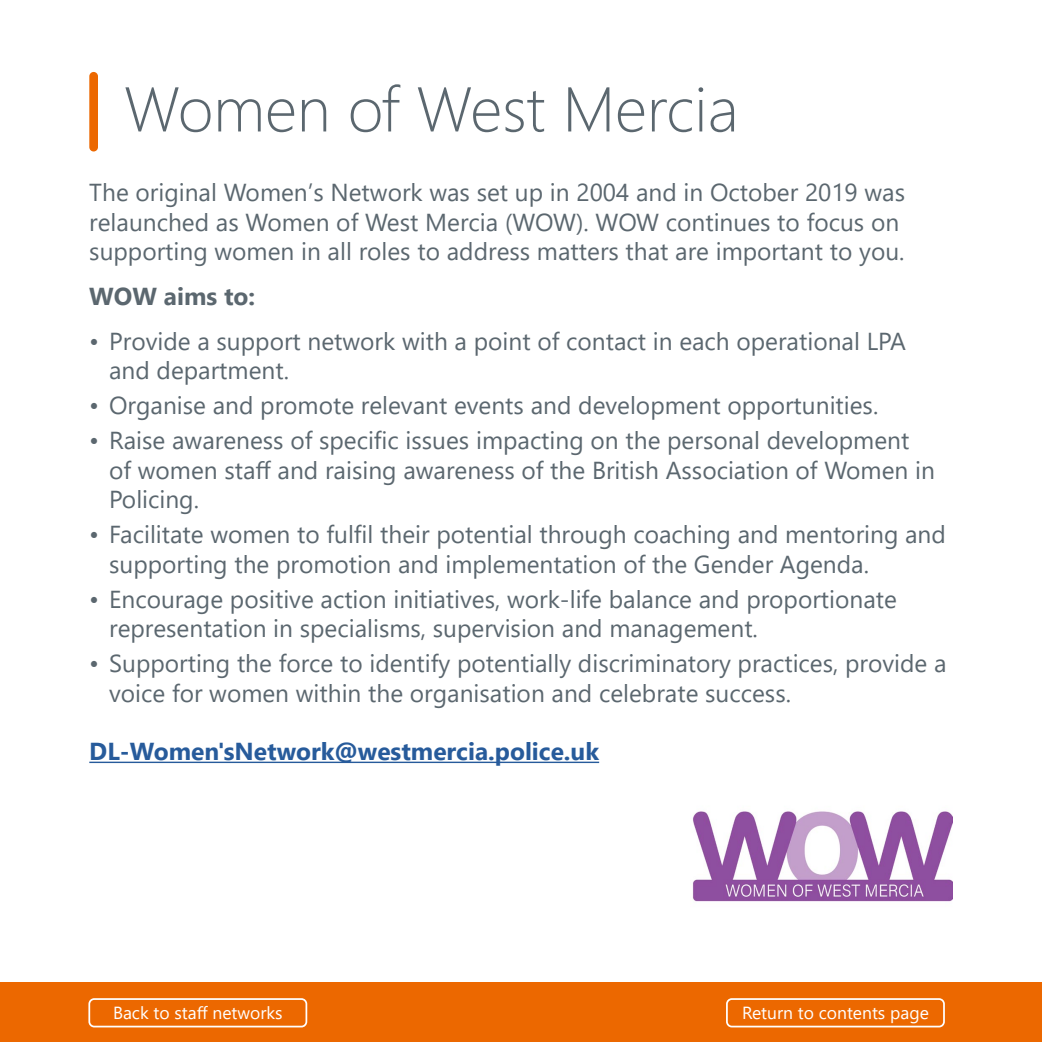
<style>
.page{position:relative;width:1042px;height:1042px;background:#fff}
.page>*{position:absolute;margin:0;border:0;box-sizing:border-box;transform-origin:0 0}
.t1{font:300 63px "Segoe UI";color:#5b676f}
.t2{font:24.5px/29.8px "Segoe UI";color:#5b676f}
.t3{font:700 24.5px "Segoe UI";color:#275b9b}
.t4{font:700 24.5px "Segoe UI";color:#5b676f}
.t5{font:17.5px "Segoe UI";color:#fff}
</style>
<div class="page">
<hr style="left:89px;top:761px;width:510px;height:2px;background:#275b9b">
<img style="left:692px;top:811px;width:260px;height:91px">
<div style="left:89px;top:72px;width:9px;height:79px;background:#ec6800;border-radius:4px"></div>
<div style="left:0;top:982px;width:1042px;height:60px;background:#ec6800"></div>
<div style="left:88px;top:998px;width:219px;height:29px;border:2px solid #fff;border-radius:5px"></div>
<div style="left:726px;top:998px;width:219px;height:29px;border:2px solid #fff;border-radius:5px"></div>
<h1 class="t1" style="left:124px;top:50px;width:616px">Women of West Mercia</h1>
<p class="t2" style="left:89px;top:175px;width:817px">The original Women’s Network was set up in 2004 and in October 2019 was relaunched as Women of West Mercia (WOW). WOW continues to focus on supporting women in all roles to address matters that are important to you.</p>
<p class="t4" style="left:89px;top:273px;width:167px">WOW aims to:</p>
<p class="t2" style="left:109px;top:324px;width:798px;text-indent:-20px">• Provide a support network with a point of contact in each operational LPA and department.</p>
<p class="t2" style="left:89px;top:388px;width:790px">• Organise and promote relevant events and development opportunities.</p>
<p class="t2" style="left:109px;top:423px;width:827px;text-indent:-20px">• Raise awareness of specific issues impacting on the personal development of women staff and raising awareness of the British Association of Women in<br>Policing.</p>
<p class="t2" style="left:109px;top:517px;width:838px;text-indent:-20px">• Facilitate women to fulfil their potential through coaching and mentoring and supporting the promotion and implementation of the Gender Agenda.</p>
<p class="t2" style="left:109px;top:582px;width:789px;text-indent:-20px">• Encourage positive action initiatives, work-life balance and proportionate representation in specialisms, supervision and management.</p>
<p class="t2" style="left:109px;top:646px;width:839px;text-indent:-20px">• Supporting the force to identify potentially discriminatory practices, provide a voice for women within the organisation and celebrate success.</p>
<p class="t3" style="left:89px;top:728px;width:511px">DL-Women'sNetwork@westmercia.police.uk</p>
<p class="t5" style="left:113px;top:996px;width:171px">Back to staff networks</p>
<p class="t5" style="left:742px;top:996px;width:188px">Return to contents page</p>
</div>
